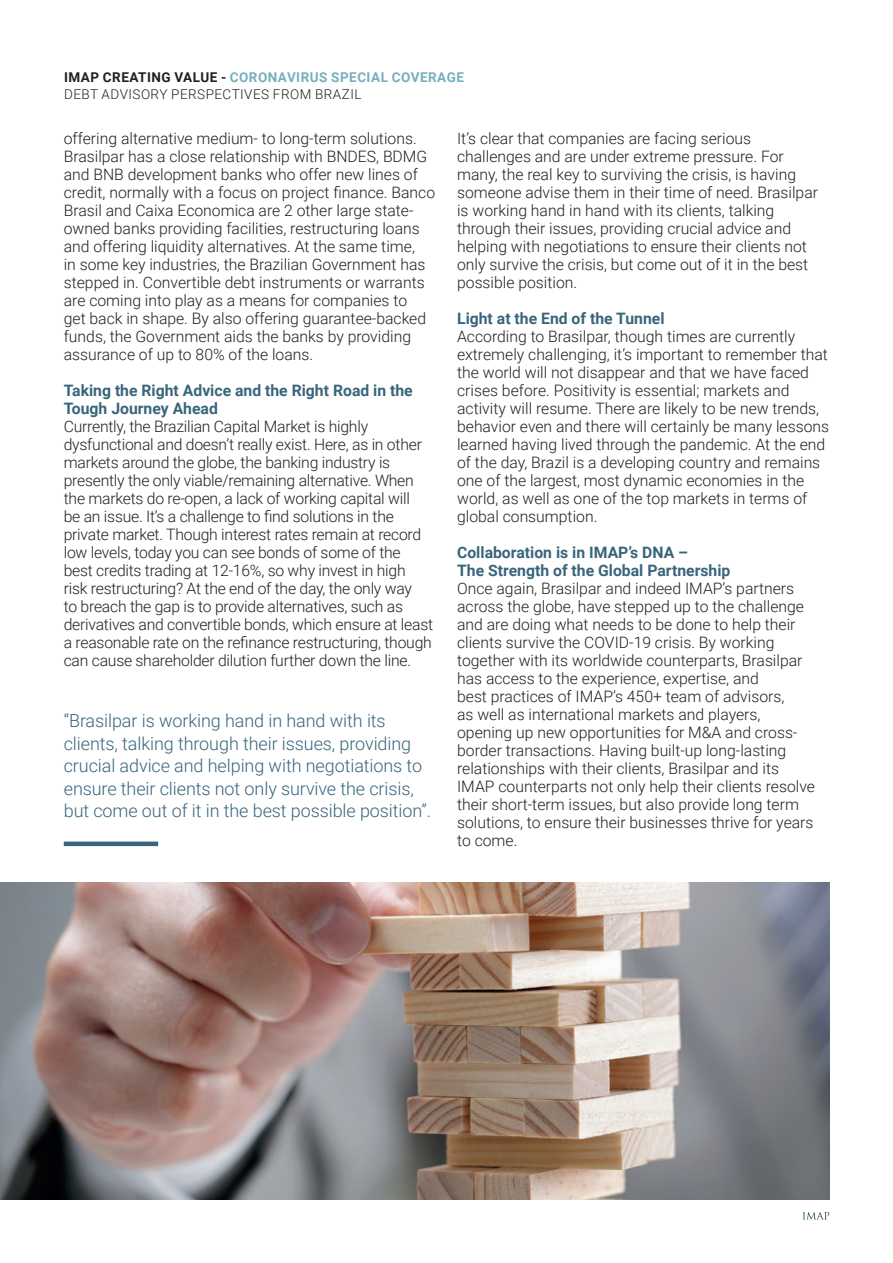
<style>
.page{position:relative;width:893px;height:1263px;background:#fff}
.page>*{position:absolute;margin:0;border:0;box-sizing:border-box;transform-origin:0 0}
.DESTACAT{font:300 18px/22.5px "Roboto";letter-spacing:-.005em;color:#39657c}
.t1{font:300 15.75px/18px "Roboto";color:#231f20}
.t2{font:700 15.75px/18px "Roboto";color:#39657c}
.TEXT{font:700 13.5px "Roboto";letter-spacing:.035em;color:#76afbc}
.TEXT-2{font:300 13.5px "Roboto";letter-spacing:.035em;color:#231f20}
.s1{color:#231f20}
</style>
<div class="page">
<svg style="left:803px;top:1212px;width:26px;height:7px"></svg>
<hr style="left:64px;top:842px;width:94px;height:4px;background:#39657c">
<img style="left:0;top:882px;width:829px;height:317px">
<p class="TEXT" style="left:64px;top:68px;width:401px"><span class="s1">IMAP CREATING VALUE -</span> CORONAVIRUS SPECIAL COVERAGE</p>
<p class="TEXT-2" style="left:64px;top:84px;width:299px">DEBT ADVISORY PERSPECTIVES FROM BRAZIL</p>
<p class="t1" style="left:64px;top:129px;width:373px">offering alternative medium- to long-term solutions.<br>Brasilpar has a close relationship with BNDES, BDMG and BNB development banks who offer new lines of credit, normally with a focus on project finance. Banco Brasil and Caixa Economica are 2 other large state&shy;owned banks providing facilities, restructuring loans and offering liquidity alternatives. At the same time,<br>in some key industries, the Brazilian Government has stepped in. Convertible debt instruments or warrants are coming into play as a means for companies to<br>get back in shape. By also offering guarantee-backed funds, the Government aids the banks by providing assurance of up to 80% of the loans.</p>
<p class="t2" style="left:64px;top:381px;width:350px">Taking the Right Advice and the Right Road in the<br>Tough Journey Ahead</p>
<p class="t1" style="left:64px;top:417px;width:371px">Currently, the Brazilian Capital Market is highly dysfunctional and doesn’t really exist. Here, as in other markets around the globe, the banking industry is presently the only viable/remaining alternative. When the markets do re-open, a lack of working capital will<br>be an issue. It’s a challenge to find solutions in the private market. Though interest rates remain at record low levels, today you can see bonds of some of the best credits trading at 12-16%, so why invest in high risk restructuring? At the end of the day, the only way<br>to breach the gap is to provide alternatives, such as derivatives and convertible bonds, which ensure at least a reasonable rate on the refinance restructuring, though can cause shareholder dilution further down the line.</p>
<p class="DESTACAT" style="left:64px;top:709px;width:369px">“Brasilpar is working hand in hand with its clients, talking through their issues, providing crucial advice and helping with negotiations to ensure their clients not only survive the crisis, but come out of it in the best possible position”.</p>
<p class="t1" style="left:457px;top:129px;width:362px">It’s clear that companies are facing serious challenges and are under extreme pressure. For many, the real key to surviving the crisis, is having someone advise them in their time of need. Brasilpar is working hand in hand with its clients, talking through their issues, providing crucial advice and helping with negotiations to ensure their clients not only survive the crisis, but come out of it in the best possible position.</p>
<p class="t2" style="left:457px;top:309px;width:209px">Light at the End of the Tunnel</p>
<p class="t1" style="left:457px;top:327px;width:374px">According to Brasilpar, though times are currently extremely challenging, it’s important to remember that the world will not disappear and that we have faced crises before. Positivity is essential; markets and activity will resume. There are likely to be new trends, behavior even and there will certainly be many lessons learned having lived through the pandemic. At the end of the day, Brazil is a developing country and remains one of the largest, most dynamic economies in the world, as well as one of the top markets in terms of global consumption.</p>
<p class="t2" style="left:457px;top:543px;width:275px">Collaboration is in IMAP’s DNA –<br>The Strength of the Global Partnership</p>
<p class="t1" style="left:457px;top:579px;width:359px">Once again, Brasilpar and indeed IMAP’s partners across the globe, have stepped up to the challenge and are doing what needs to be done to help their clients survive the COVID-19 crisis. By working together with its worldwide counterparts, Brasilpar has access to the experience, expertise, and<br>best practices of IMAP’s 450+ team of advisors,<br>as well as international markets and players, opening up new opportunities for M&amp;A and cross&shy;border transactions. Having built-up long-lasting relationships with their clients, Brasilpar and its IMAP counterparts not only help their clients resolve their short-term issues, but also provide long term solutions, to ensure their businesses thrive for years to come.</p>
</div>
